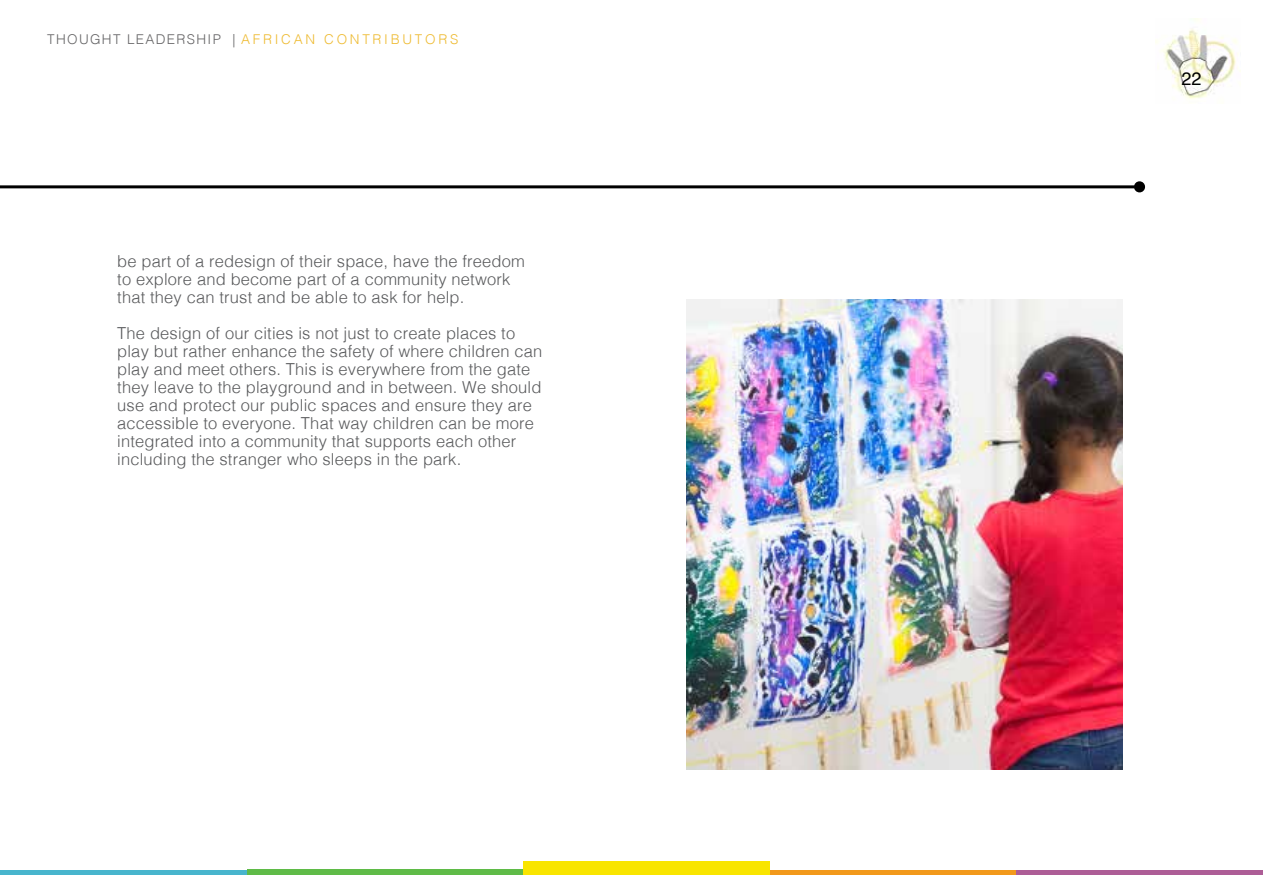
<style>
.page{position:relative;width:1263px;height:893px;background:#fff}
.page>*{position:absolute;margin:0;border:0;box-sizing:border-box;transform-origin:0 0}
.t1{font:18px "Helvetica";color:#000}
.t2{font:300 16.5px/18px "Helvetica";letter-spacing:.01em;color:#58595b}
.t3{font:300 13.5px "Helvetica";letter-spacing:.2em;color:#eaaa00}
.s1{color:#414042}
</style>
<div class="page">
<div style="left:0;top:870px;width:247px;height:5px;background:#48b5cd"></div>
<div style="left:247px;top:870px;width:276px;height:5px;background:#5fbb48"></div>
<div style="left:523px;top:861px;width:247px;height:14px;background:#f9e500"></div>
<div style="left:770px;top:870px;width:247px;height:5px;background:#f2991b"></div>
<div style="left:1017px;top:870px;width:246px;height:5px;background:#ad5d96"></div>
<img style="left:1156px;top:18px;width:81px;height:81px">
<hr style="left:0;top:185px;width:1135px;height:3px;background:#000">
<div style="left:1136px;top:184px;width:7px;height:6px;background:#000;border-radius:50%"></div>
<div style="left:1134px;top:181px;width:11px;height:11px;border:4px solid #000;border-radius:50%"></div>
<img style="left:687px;top:300px;width:435px;height:470px">
<p class="t3" style="left:47px;top:28px;width:413px"><span class="s1">THOUGHT LEADERSHIP |</span> AFRICAN CONTRIBUTORS</p>
<p class="t2" style="left:117px;top:251px;width:409px">be part of a redesign of their space, have the freedom to explore and become part of a community network that they can trust and be able to ask for help.</p>
<p class="t2" style="left:117px;top:323px;width:427px">The design of our cities is not just to create places to play but rather enhance the safety of where children can play and meet others. This is everywhere from the gate they leave to the playground and in between. We should use and protect our public spaces and ensure they are accessible to everyone. That way children can be more integrated into a community that supports each other including the stranger who sleeps in the park.</p>
<p class="t1" style="left:1181px;top:64px;width:22px">22</p>
</div>
